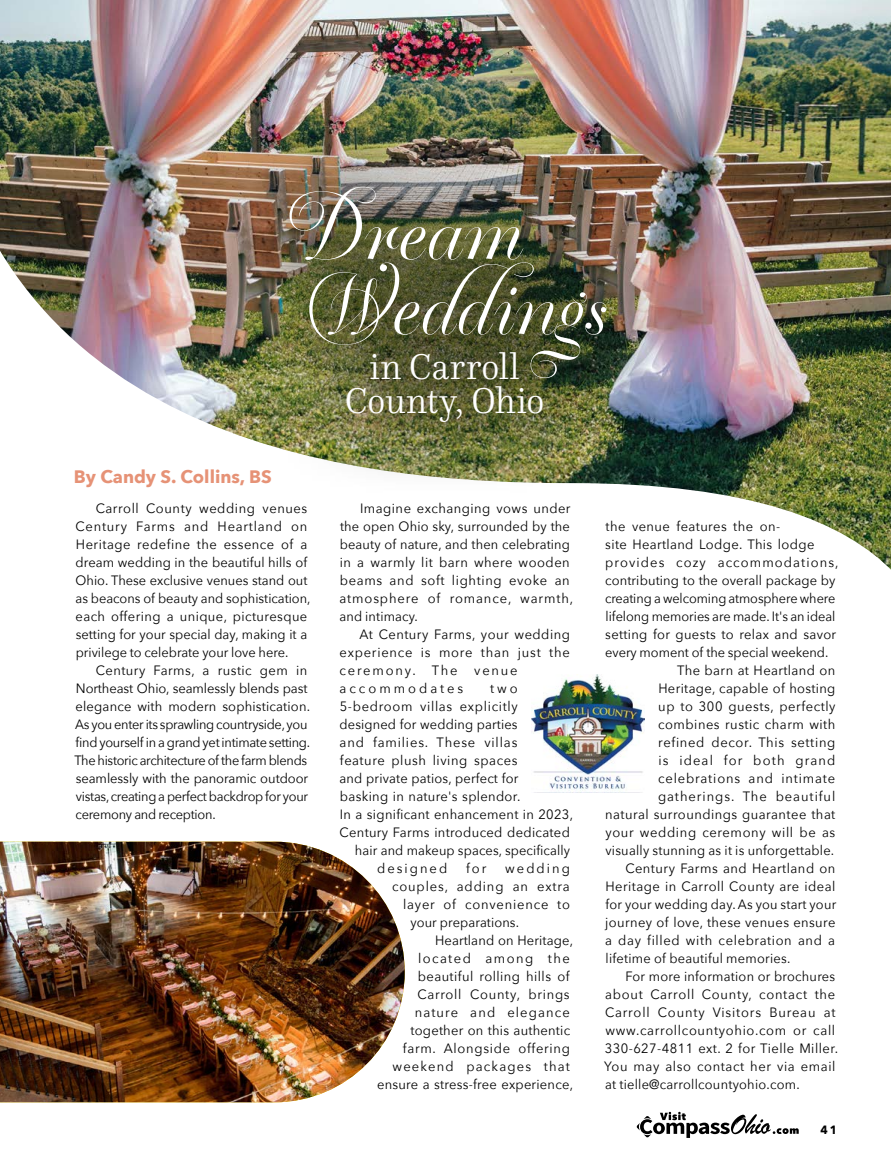
<style>
.page{position:relative;width:891px;height:1161px;background:#fff}
.page>*{position:absolute;margin:0;border:0;box-sizing:border-box;transform-origin:0 0}
.t1{font:94.95px/75px "Krul";color:#fff;scale:.95 1}
.t2{font:300 37.35px "Questa";letter-spacing:.005em;color:#fff;scale:.95 1}
.t3{font:700 18px "Avenir Next";color:#e69276}
.t4{font:13.5px/18px "Avenir Next";letter-spacing:.025em;color:#000;scale:.96 1}
.t5{font:13.5px/18px "Avenir Next";letter-spacing:-.02em;color:#000;scale:.96 1}
.t6{font:13.5px/18px "Avenir Next";letter-spacing:.005em;color:#000;scale:.96 1}
.t7{font:13.5px "Avenir Next";letter-spacing:.025em;color:#000;scale:.95 1}
.t8{font:13.5px "Avenir Next";letter-spacing:.055em;color:#000;scale:.96 1}
.t9{font:13.5px "Avenir Next";letter-spacing:.065em;color:#000;scale:.96 1}
.t10{font:13.5px/18px "Avenir Next";letter-spacing:.06em;color:#000;scale:.96 1}
.t11{font:13.5px "Avenir Next";letter-spacing:.045em;color:#000;scale:.96 1}
.t12{font:13.5px "Avenir Next";color:#000;scale:.95 1}
.t13{font:13.5px "Avenir Next";letter-spacing:.05em;color:#000;scale:.96 1}
.t14{font:13.5px "Avenir Next";letter-spacing:.085em;color:#000;scale:.96 1}
.t15{font:13.5px "Avenir Next";letter-spacing:-.005em;color:#000;scale:.94 1}
.t16{font:13.5px "Avenir Next";letter-spacing:.075em;color:#000;scale:.96 1}
.t17{font:13.5px "Avenir Next";letter-spacing:.095em;color:#000;scale:.96 1}
.t18{font:13.5px "Avenir Next";letter-spacing:.09em;color:#000;scale:.96 1}
.t19{font:13.5px "Avenir Next";letter-spacing:.155em;color:#000;scale:.96 1}
.t20{font:13.5px "Avenir Next";letter-spacing:.11em;color:#000;scale:.96 1}
.t21{font:700 12px "Avenir Next";color:#000;scale:.95 1}
</style>
<div class="page">
<img style="left:0;top:0;width:891px;height:94px">
<img style="left:0;top:94px;width:891px;height:748px">
<div style="left:212px;top:108px;width:471px;height:390px;background:#000;opacity:.75"></div>
<img style="left:0;top:842px;width:405px;height:260px">
<img style="left:532px;top:674px;width:112px;height:119px">
<svg style="left:637px;top:1112px;width:162px;height:26px"></svg>
<h1 class="t1" style="left:284px;top:189px;width:342px">Dream<br>Weddings</h1>
<h2 class="t2" style="left:345px;top:377px;width:212px">County, Ohio</h2>
<h2 class="t2" style="left:370px;top:343px;width:159px">in Carroll</h2>
<h3 class="t3" style="left:74px;top:461px;width:199px">By Candy S. Collins, BS</h3>
<p class="t6" style="left:76px;top:499px;width:246px;text-indent:20px">Carroll County wedding venues Century Farms and Heartland on Heritage redefine the essence of a dream wedding in the beautiful hills of Ohio. These exclusive venues stand out as beacons of beauty and sophistication, each offering a unique, picturesque setting for your special day, making it a privilege to celebrate your love here.</p>
<p class="t5" style="left:74px;top:661px;width:247px;text-indent:21px">Century Farms, a rustic gem in Northeast Ohio, seamlessly blends past elegance with modern sophistication.<br>As you enter its sprawling countryside, you find yourself in a grand yet intimate setting.<br>The historic architecture of the farm blends seamlessly with the panoramic outdoor vistas, creating a perfect backdrop for your ceremony and reception.</p>
<p class="t4" style="left:340px;top:499px;width:245px;text-indent:21px">Imagine exchanging vows under the open Ohio sky, surrounded by the beauty of nature, and then celebrating in a warmly lit barn where wooden beams and soft lighting evoke an atmosphere of romance, warmth, and intimacy.</p>
<p class="t10" style="left:340px;top:625px;width:241px;text-indent:20px">At Century Farms, your wedding experience is more than just the ceremony. The venue accommodates</p>
<p class="t4" style="left:490px;top:679px;width:30px">two</p>
<p class="t8" style="left:340px;top:695px;width:187px">5-bedroom villas explicitly</p>
<p class="t7" style="left:340px;top:713px;width:189px">designed for wedding parties</p>
<p class="t9" style="left:340px;top:731px;width:187px">and families. These villas</p>
<p class="t11" style="left:340px;top:749px;width:186px">feature plush living spaces</p>
<p class="t7" style="left:340px;top:767px;width:190px">and private patios, perfect for</p>
<p class="t4" style="left:340px;top:787px;width:190px">basking in nature's splendor.</p>
<p class="t4" style="left:340px;top:805px;width:244px">In a significant enhancement in 2023,</p>
<p class="t4" style="left:340px;top:823px;width:241px">Century Farms introduced dedicated</p>
<p class="t7" style="left:355px;top:839px;width:228px">hair and makeup spaces, specifically</p>
<p class="t19" style="left:377px;top:857px;width:75px">designed</p>
<p class="t4" style="left:466px;top:859px;width:23px">for</p>
<p class="t19" style="left:505px;top:857px;width:69px">wedding</p>
<p class="t9" style="left:392px;top:875px;width:187px">couples, adding an extra</p>
<p class="t9" style="left:403px;top:893px;width:175px">layer of convenience to</p>
<p class="t7" style="left:410px;top:911px;width:116px">your preparations.</p>
<p class="t4" style="left:435px;top:931px;width:145px">Heartland on Heritage,</p>
<p class="t20" style="left:418px;top:947px;width:160px">located among the</p>
<p class="t4" style="left:418px;top:967px;width:159px">beautiful rolling hills of</p>
<p class="t8" style="left:418px;top:983px;width:160px">Carroll County, brings</p>
<p class="t14" style="left:415px;top:1001px;width:163px">nature and elegance</p>
<p class="t4" style="left:411px;top:1021px;width:168px">together on this authentic</p>
<p class="t8" style="left:403px;top:1037px;width:175px">farm. Alongside offering</p>
<p class="t17" style="left:392px;top:1055px;width:186px">weekend packages that</p>
<p class="t4" style="left:377px;top:1075px;width:206px">ensure a stress-free experience,</p>
<p class="t4" style="left:606px;top:517px;width:183px">the venue features the on-</p>
<p class="t4" style="left:605px;top:535px;width:219px">site Heartland Lodge. This lodge</p>
<p class="t14" style="left:605px;top:551px;width:245px">provides cozy accommodations,</p>
<p class="t4" style="left:605px;top:571px;width:242px">contributing to the overall package by</p>
<p class="t15" style="left:605px;top:587px;width:247px">creating a welcoming atmosphere where</p>
<p class="t12" style="left:606px;top:605px;width:243px">lifelong memories are made. It's an ideal</p>
<p class="t4" style="left:605px;top:625px;width:242px">setting for guests to relax and savor</p>
<p class="t12" style="left:605px;top:641px;width:237px">every moment of the special weekend.</p>
<p class="t4" style="left:677px;top:661px;width:166px">The barn at Heartland on</p>
<p class="t4" style="left:658px;top:679px;width:186px">Heritage, capable of hosting</p>
<p class="t11" style="left:658px;top:695px;width:186px">up to 300 guests, perfectly</p>
<p class="t4" style="left:658px;top:715px;width:186px">combines rustic charm with</p>
<p class="t8" style="left:658px;top:731px;width:186px">refined decor. This setting</p>
<p class="t18" style="left:658px;top:749px;width:186px">is ideal for both grand</p>
<p class="t9" style="left:658px;top:767px;width:186px">celebrations and intimate</p>
<p class="t16" style="left:658px;top:785px;width:186px">gatherings. The beautiful</p>
<p class="t4" style="left:605px;top:805px;width:241px">natural surroundings guarantee that</p>
<p class="t13" style="left:605px;top:821px;width:241px">your wedding ceremony will be as</p>
<p class="t7" style="left:605px;top:839px;width:242px">visually stunning as it is unforgettable.</p>
<p class="t4" style="left:625px;top:859px;width:220px">Century Farms and Heartland on</p>
<p class="t4" style="left:605px;top:877px;width:241px">Heritage in Carroll County are ideal</p>
<p class="t7" style="left:605px;top:893px;width:245px">for your wedding day. As you start your</p>
<p class="t4" style="left:605px;top:913px;width:241px">journey of love, these venues ensure</p>
<p class="t13" style="left:605px;top:929px;width:241px">a day filled with celebration and a</p>
<p class="t7" style="left:606px;top:947px;width:196px">lifetime of beautiful memories.</p>
<p class="t7" style="left:626px;top:965px;width:222px">For more information or brochures</p>
<p class="t10" style="left:605px;top:985px;width:241px">about Carroll County, contact the</p>
<p class="t9" style="left:605px;top:1001px;width:242px">Carroll County Visitors Bureau at</p>
<p class="t8" style="left:605px;top:1019px;width:241px">www.carrollcountyohio.com or call</p>
<p class="t4" style="left:605px;top:1039px;width:245px">330-627-4811 ext. 2 for Tielle Miller.</p>
<p class="t11" style="left:604px;top:1055px;width:242px">You may also contact her via email</p>
<p class="t7" style="left:605px;top:1073px;width:206px">at tielle@carrollcountyohio.com.</p>
<p class="t21" style="left:821px;top:1119px;width:19px">41</p>
</div>
